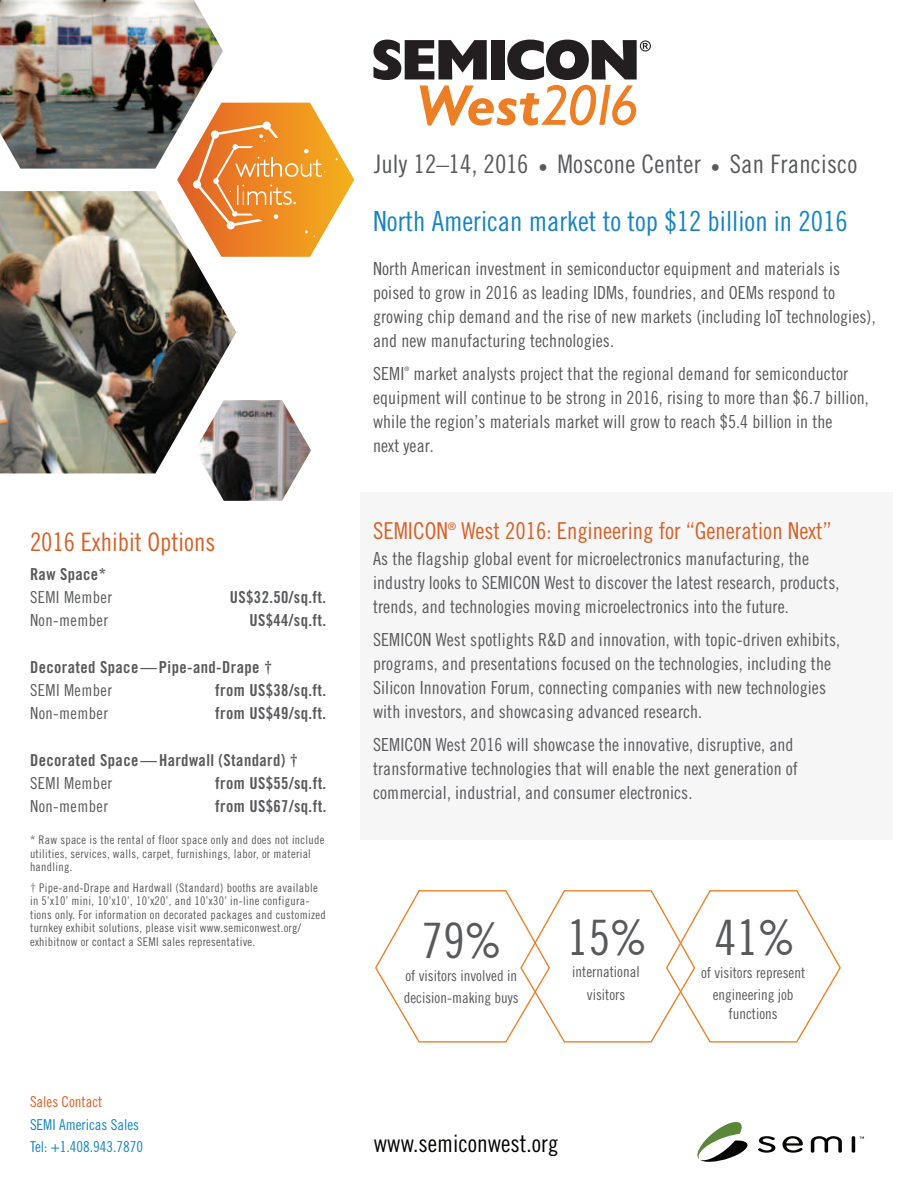
<style>
.page{position:relative;width:918px;height:1188px;background:#fff}
.page>*{position:absolute;margin:0;border:0;box-sizing:border-box;transform-origin:0 0}
.t1{font:48.75px "Trade Gothic Cond Eighteen";color:#58595b}
.t2{font:27.75px "Trade Gothic Cond Eighteen";color:#1783c2}
.t3{font:25.5px "Trade Gothic Cond Eighteen";letter-spacing:.01em;color:#58595b}
.t4{font:25.5px "Trade Gothic Cond Eighteen";color:#d76126}
.t5{font:24px "Trade Gothic Cond Eighteen";color:#050504}
.t6{font:23.25px "Trade Gothic Cond Eighteen";color:#d76126}
.t7{font:18px/24px "Trade Gothic Cond Eighteen";letter-spacing:.005em;color:#58595b}
.t8{font:16.5px "Trade Gothic Bold Cond Twenty";letter-spacing:.025em;color:#58595b}
.t9{font:16.5px "Trade Gothic Cond Eighteen";letter-spacing:.025em;color:#58595b}
.t10{font:15px/22.2px "Trade Gothic Cond Eighteen";color:#58595b;text-align:center}
.t11{font:15px/22.5px "Trade Gothic Cond Eighteen";color:#1783c2}
.t12{font:15px "Trade Gothic Cond Eighteen";color:#d76126}
.t13{font:12px/13.6px "Trade Gothic Cond Eighteen";letter-spacing:.025em;color:#58595b}
.t14{font:6.15px "Trade Gothic Cond Eighteen";color:#58595b}
.s1{font-family:"Minion Pro"}
</style>
<div class="page">
<div style="left:361px;top:493px;width:532px;height:347px;background:#f6f6f7"></div>
<svg style="left:697px;top:1122px;width:51px;height:40px"></svg>
<svg style="left:758px;top:1136px;width:17px;height:17px"></svg>
<svg style="left:782px;top:1136px;width:21px;height:17px"></svg>
<hr style="left:852px;top:1136px;width:3px;height:17px;background:#050504;border-radius:2px">
<svg style="left:811px;top:1136px;width:31px;height:17px"></svg>
<svg style="left:177px;top:103px;width:177px;height:154px"></svg>
<svg style="left:375px;top:890px;width:466px;height:153px"></svg>
<img style="left:0;top:0;width:223px;height:169px">
<img style="left:0;top:191px;width:236px;height:282px">
<img style="left:195px;top:400px;width:116px;height:101px">
<svg style="left:374px;top:40px;width:277px;height:86px"></svg>
<h3 class="t4" style="left:30px;top:527px;width:187px">2016 Exhibit Options</h3>
<p class="t8" style="left:30px;top:564px;width:78px">Raw Space*</p>
<p class="t9" style="left:30px;top:588px;width:84px">SEMI Member</p>
<p class="t8" style="left:230px;top:587px;width:98px">US$32.50/sq.ft.</p>
<p class="t9" style="left:30px;top:611px;width:79px">Non-member</p>
<p class="t8" style="left:249px;top:611px;width:78px">US$44/sq.ft.</p>
<p class="t8" style="left:30px;top:657px;width:244px">Decorated Space—Pipe-and-Drape †</p>
<p class="t9" style="left:30px;top:681px;width:84px">SEMI Member</p>
<p class="t8" style="left:215px;top:680px;width:113px">from US$38/sq.ft.</p>
<p class="t9" style="left:30px;top:704px;width:79px">Non-member</p>
<p class="t8" style="left:215px;top:704px;width:113px">from US$49/sq.ft.</p>
<p class="t8" style="left:30px;top:750px;width:270px">Decorated Space—Hardwall (Standard) †</p>
<p class="t9" style="left:30px;top:773px;width:84px">SEMI Member</p>
<p class="t8" style="left:215px;top:773px;width:113px">from US$55/sq.ft.</p>
<p class="t9" style="left:30px;top:797px;width:79px">Non-member</p>
<p class="t8" style="left:215px;top:797px;width:113px">from US$67/sq.ft.</p>
<p class="t13" style="left:30px;top:833px;width:296px">* Raw space is the rental of floor space only and does not include utilities, services, walls, carpet, furnishings, labor, or material handling.</p>
<p class="t13" style="left:30px;top:880px;width:297px">† Pipe-and-Drape and Hardwall (Standard) booths are available in 5’x10’ mini, 10’x10’, 10’x20’, and 10’x30’ in-line configura&shy;tions only. For information on decorated packages and customized turnkey exhibit solutions, please visit www.semiconwest.org/ exhibitnow or contact a SEMI sales representative.</p>
<p class="t12" style="left:30px;top:1093px;width:74px">Sales Contact</p>
<p class="t11" style="left:30px;top:1113px;width:115px">SEMI Americas Sales<br>Tel: +1.408.943.7870</p>
<h3 class="t3" style="left:374px;top:149px;width:485px">July 12–14, 2016 <span class="s1">•</span> Moscone Center <span class="s1">•</span> San Francisco</h3>
<h2 class="t2" style="left:373px;top:205px;width:476px">North American market to top $12 billion in 2016</h2>
<p class="t7" style="left:373px;top:257px;width:504px">North American investment in semiconductor equipment and materials is poised to grow in 2016 as leading IDMs, foundries, and OEMs respond to growing chip demand and the rise of new markets (including IoT technologies), and new manufacturing technologies.</p>
<p class="t7" style="left:373px;top:362px;width:33px">SEMI</p>
<p class="t14" style="left:404px;top:365px;width:6px">®</p>
<p class="t7" style="left:373px;top:362px;width:497px;text-indent:40px">market analysts project that the regional demand for semiconductor equipment will continue to be strong in 2016, rising to more than $6.7 billion, while the region’s materials market will grow to reach $5.4 billion in the<br>next year.</p>
<p class="t6" style="left:373px;top:517px;width:460px">SEMICON<sup>®</sup> West 2016: Engineering for “Generation Next”</p>
<p class="t7" style="left:373px;top:547px;width:468px">As the flagship global event for microelectronics manufacturing, the industry looks to SEMICON West to discover the latest research, products, trends, and technologies moving microelectronics into the future.</p>
<p class="t7" style="left:373px;top:628px;width:469px">SEMICON West spotlights R&amp;D and innovation, with topic-driven exhibits, programs, and presentations focused on the technologies, including the Silicon Innovation Forum, connecting companies with new technologies with investors, and showcasing advanced research.</p>
<p class="t7" style="left:373px;top:732px;width:426px">SEMICON West 2016 will showcase the innovative, disruptive, and transformative technologies that will enable the next generation of commercial, industrial, and consumer electronics.</p>
<h1 class="t1" style="left:422px;top:911px;width:83px">79%</h1>
<p class="t10" style="left:404px;top:964px;width:116px;text-align:left">of visitors involved in decision-making buys</p>
<h1 class="t1" style="left:567px;top:908px;width:83px">15%</h1>
<p class="t10" style="left:572px;top:961px;width:69px">international visitors</p>
<h3 class="t5" style="left:374px;top:1130px;width:186px">www.semiconwest.org</h3>
<h1 class="t1" style="left:715px;top:908px;width:83px">41%</h1>
<p class="t10" style="left:701px;top:961px;width:106px">of visitors represent engineering job</p>
<p class="t10" style="left:729px;top:1002px;width:51px">functions</p>
</div>
